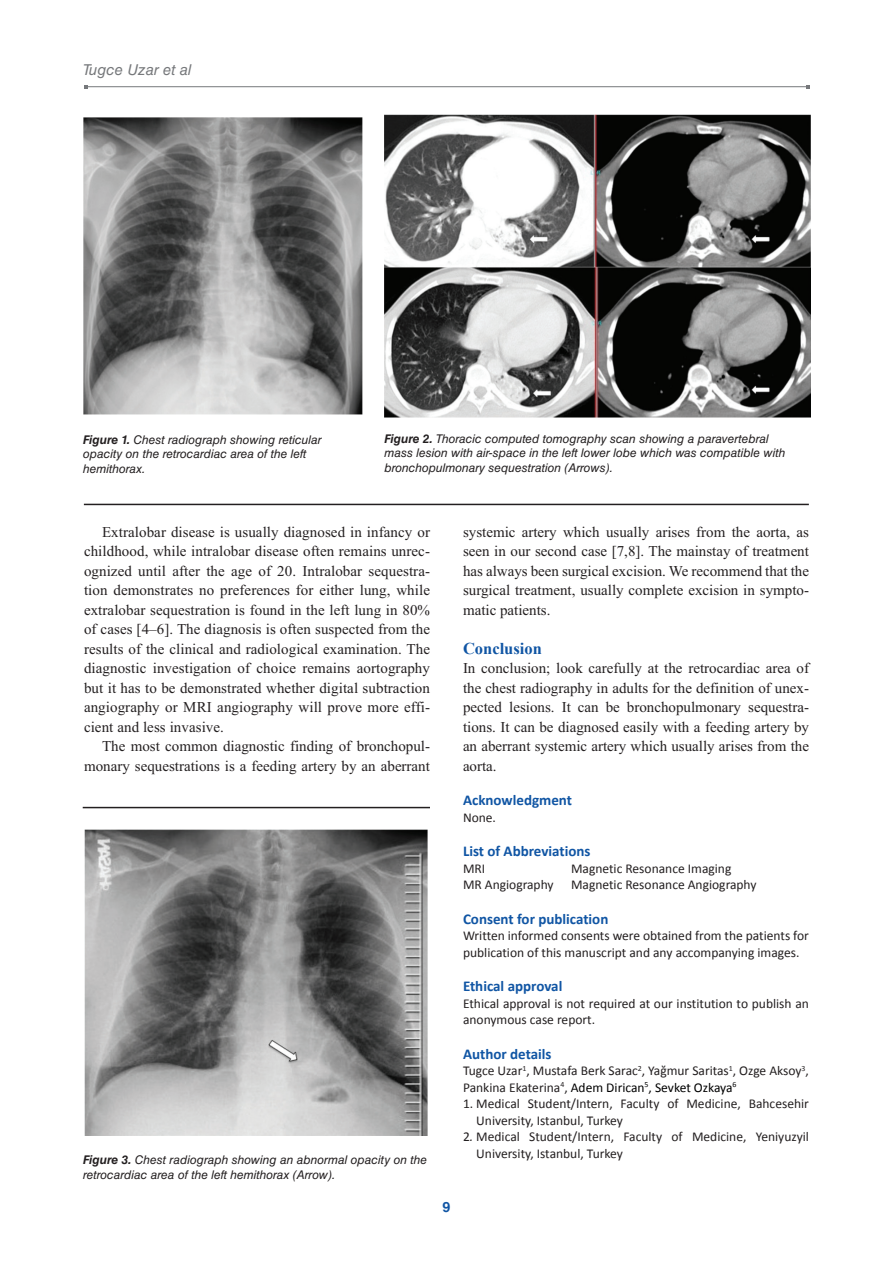
<style>
.page{position:relative;width:893px;height:1263px;background:#fff}
.page>*{position:absolute;margin:0;border:0;box-sizing:border-box;transform-origin:0 0}
.t1{font:700 16.5px "Times New Roman";color:#1055a4}
.t2{font:15px/19.5px "Times New Roman";color:#231f20;text-align:justify}
.t3{font:700 15px "Calibri";color:#1055a4}
.t4{font:italic 15px "Helvetica LT Std";color:#76787b}
.t5{font:700 14.25px "Helvetica LT Std";color:#1055a4}
.t6{font:13.5px/16.5px "Calibri";color:#231f20}
.t7{font:italic 12px/14.4px "Helvetica LT Std";color:#231f20}
.s1{font-weight:700}
.s2{color:#000001}
.s3{font-style:italic}
</style>
<div class="page">
<hr style="left:86px;top:86px;width:721px;height:1px;background:#76787b">
<img style="left:84px;top:117px;width:278px;height:297px">
<img style="left:384px;top:115px;width:426px;height:302px">
<hr style="left:84px;top:504px;width:725px;height:1px;background:#231f20">
<img style="left:84px;top:829px;width:343px;height:307px">
<hr style="left:83px;top:807px;width:347px;height:1px;background:#231f20">
<p class="t4" style="left:83px;top:61px;width:110px">Tugce Uzar et al</p>
<p class="t7" style="left:83px;top:432px;width:240px"><span class="s1">Figure 1.</span> Chest radiograph showing reticular opacity on the retrocardiac area of the left hemithorax.</p>
<p class="t7" style="left:384px;top:431px;width:403px"><span class="s1">Figure 2.</span> Thoracic computed tomography scan showing a paravertebral mass lesion with air-space in the left lower lobe which was compatible with bronchopulmonary sequestration (Arrows).</p>
<p class="t2" style="left:84px;top:522px;width:348px;text-indent:18px">Extralobar disease is usually diagnosed in infancy or childhood, while intralobar disease often remains unrec&shy;ognized until after the age of 20. Intralobar sequestra&shy;tion demonstrates no preferences for either lung, while extralobar sequestration is found in the left lung in 80% of cases [4–6]. The diagnosis is often suspected from the results of the clinical and radiological examination. The diagnostic investigation of choice remains aortography but it has to be demonstrated whether digital subtraction angiography or MRI angiography will prove more effi&shy;cient and less invasive.</p>
<p class="t2" style="left:84px;top:736px;width:347px;text-align:right">The most common diagnostic finding of bronchopul&shy;monary sequestrations is a feeding artery by an aberrant</p>
<p class="t7" style="left:83px;top:1153px;width:345px"><span class="s1">Figure 3.</span> Chest radiograph showing an abnormal opacity on the retrocardiac area of the left hemithorax (Arrow).</p>
<p class="t5" style="left:443px;top:1198px;width:9px">9</p>
<p class="t2" style="left:463px;top:522px;width:347px">systemic artery which usually arises from the aorta, as seen in our second case [7,8]. The mainstay of treatment has always been surgical excision. We recommend that the surgical treatment, usually complete excision in sympto&shy;matic patients.</p>
<p class="t1" style="left:463px;top:637px;width:80px">Conclusion</p>
<p class="t2" style="left:463px;top:658px;width:347px">In conclusion; look carefully at the retrocardiac area of the chest radiography in adults for the definition of unex&shy;pected lesions. It can be bronchopulmonary sequestra&shy;tions. It can be diagnosed easily with a feeding artery by an aberrant systemic artery which usually arises from the aorta.</p>
<p class="t3" style="left:463px;top:791px;width:111px">Acknowledgment</p>
<p class="t6" style="left:463px;top:808px;width:35px">None.</p>
<p class="t3" style="left:463px;top:842px;width:129px">List of Abbreviations</p>
<p class="t6" style="left:463px;top:859px;width:24px">MRI</p>
<p class="t6" style="left:571px;top:859px;width:162px">Magnetic Resonance Imaging</p>
<p class="t6" style="left:463px;top:876px;width:92px">MR Angiography</p>
<p class="t6" style="left:571px;top:876px;width:187px">Magnetic Resonance Angiography</p>
<p class="t3" style="left:463px;top:909px;width:147px">Consent for publication</p>
<p class="t6" style="left:463px;top:927px;width:347px">Written informed consents were obtained from the patients for publication of this manuscript and any accompanying images.</p>
<p class="t3" style="left:463px;top:977px;width:101px">Ethical approval</p>
<p class="t6" style="left:463px;top:994px;width:347px">Ethical approval is not required at our institution to publish an anonymous case report.</p>
<p class="t3" style="left:463px;top:1044px;width:90px">Author details</p>
<p class="t6" style="left:463px;top:1062px;width:347px">Tugce Uzar<sup>1</sup>, Mustafa Berk Sarac<sup>2</sup>, Yağmur Saritas<sup>1</sup>, Ozge Aksoy<sup>3</sup>,<br>Pankina Ekaterina<sup>4</sup>, <span class="s2">Adem Dirican</span><sup>5</sup><span class="s2">, Sevket Ozkaya</span><sup>6</sup></p>
<p class="t6" style="left:476px;top:1095px;width:334px;text-indent:-13px">1. Medical Student/Intern, Faculty of Medicine, Bahcesehir<br>University, Istanbul, Turkey</p>
<p class="t6" style="left:476px;top:1128px;width:334px;text-indent:-13px">2<span class="s3">.</span> Medical Student/Intern, Faculty of Medicine, Yeniyuzyil<br>University, Istanbul, Turkey</p>
</div>
